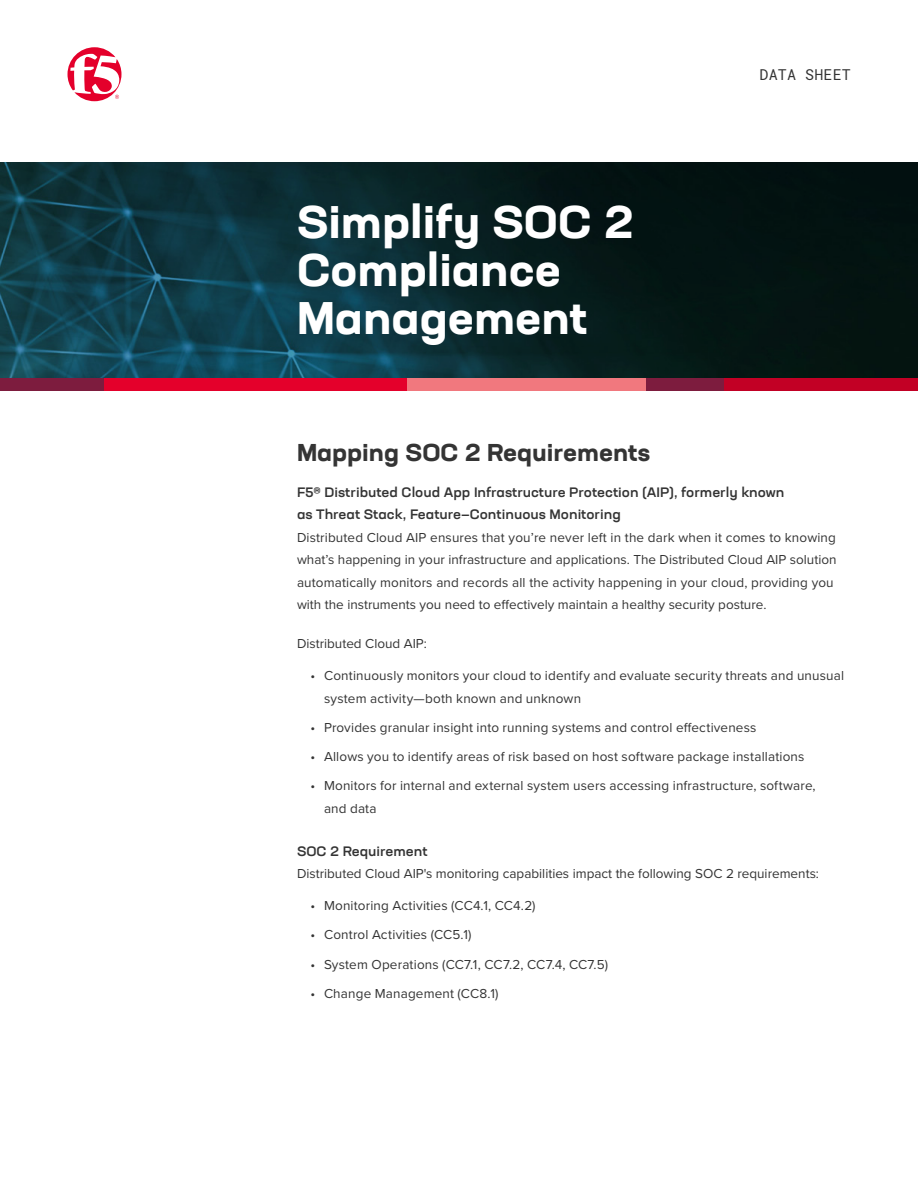
<style>
.page{position:relative;width:918px;height:1188px;background:#fff}
.page>*{position:absolute;margin:0;border:0;box-sizing:border-box;transform-origin:0 0}
.t1{font:700 expanded 45px/48px "Neusa Next Std";color:#fff}
.t2{font:700 expanded 24px "Neusa Next Std";color:#343434}
.t3{font:15px "Roboto Mono";letter-spacing:.01em;color:#343434}
.t4{font:13.5px/22.5px "Proxima Nova";letter-spacing:.01em;color:#343434}
.t5{font:500 expanded 13.5px/22.5px "Neusa Next Std";color:#343434}
</style>
<div class="page">
<svg style="left:68px;top:47px;width:53px;height:54px"></svg>
<div style="left:0;top:378px;width:105px;height:13px;background:#7d1c3e"></div>
<div style="left:104px;top:378px;width:307px;height:13px;background:#e4002b"></div>
<div style="left:407px;top:378px;width:239px;height:13px;background:#f1787e"></div>
<div style="left:722px;top:378px;width:196px;height:13px;background:#c20025"></div>
<div style="left:646px;top:378px;width:77px;height:13px;background:#7d1c3e"></div>
<svg style="left:0;top:162px;width:918px;height:216px;background:#09282d"></svg>
<h1 class="t1" style="left:297px;top:197px;width:338px">Simplify SOC 2<br>Compliance<br>Management</h1>
<p class="t3" style="left:760px;top:64px;width:93px">DATA SHEET</p>
<h2 class="t2" style="left:297px;top:437px;width:355px">Mapping SOC 2 Requirements</h2>
<p class="t5" style="left:297px;top:481px;width:489px">F5® Distributed Cloud App Infrastructure Protection (AIP), formerly known as Threat Stack, Feature—Continuous Monitoring</p>
<p class="t4" style="left:297px;top:526px;width:541px">Distributed Cloud AIP ensures that you’re never left in the dark when it comes to knowing what’s happening in your infrastructure and applications. The Distributed Cloud AIP solution automatically monitors and records all the activity happening in your cloud, providing you with the instruments you need to effectively maintain a healthy security posture.</p>
<p class="t4" style="left:297px;top:632px;width:131px">Distributed Cloud AIP:</p>
<p class="t4" style="left:324px;top:664px;width:522px;text-indent:-14px">• Continuously monitors your cloud to identify and evaluate security threats and unusual system activity—both known and unknown</p>
<p class="t4" style="left:310px;top:716px;width:447px">• Provides granular insight into running systems and control effectiveness</p>
<p class="t4" style="left:310px;top:745px;width:496px">• Allows you to identify areas of risk based on host software package installations</p>
<p class="t4" style="left:324px;top:774px;width:493px;text-indent:-14px">• Monitors for internal and external system users accessing infrastructure, software, and data</p>
<p class="t5" style="left:297px;top:839px;width:132px">SOC 2 Requirement</p>
<p class="t4" style="left:297px;top:862px;width:524px">Distributed Cloud AIP's monitoring capabilities impact the following SOC 2 requirements:</p>
<p class="t4" style="left:310px;top:894px;width:227px">• Monitoring Activities (CC4.1, CC4.2)</p>
<p class="t4" style="left:310px;top:923px;width:163px">• Control Activities (CC5.1)</p>
<p class="t4" style="left:310px;top:952px;width:299px">• System Operations (CC7.1, CC7.2, CC7.4, CC7.5)</p>
<p class="t4" style="left:310px;top:982px;width:190px">• Change Management (CC8.1)</p>
</div>
